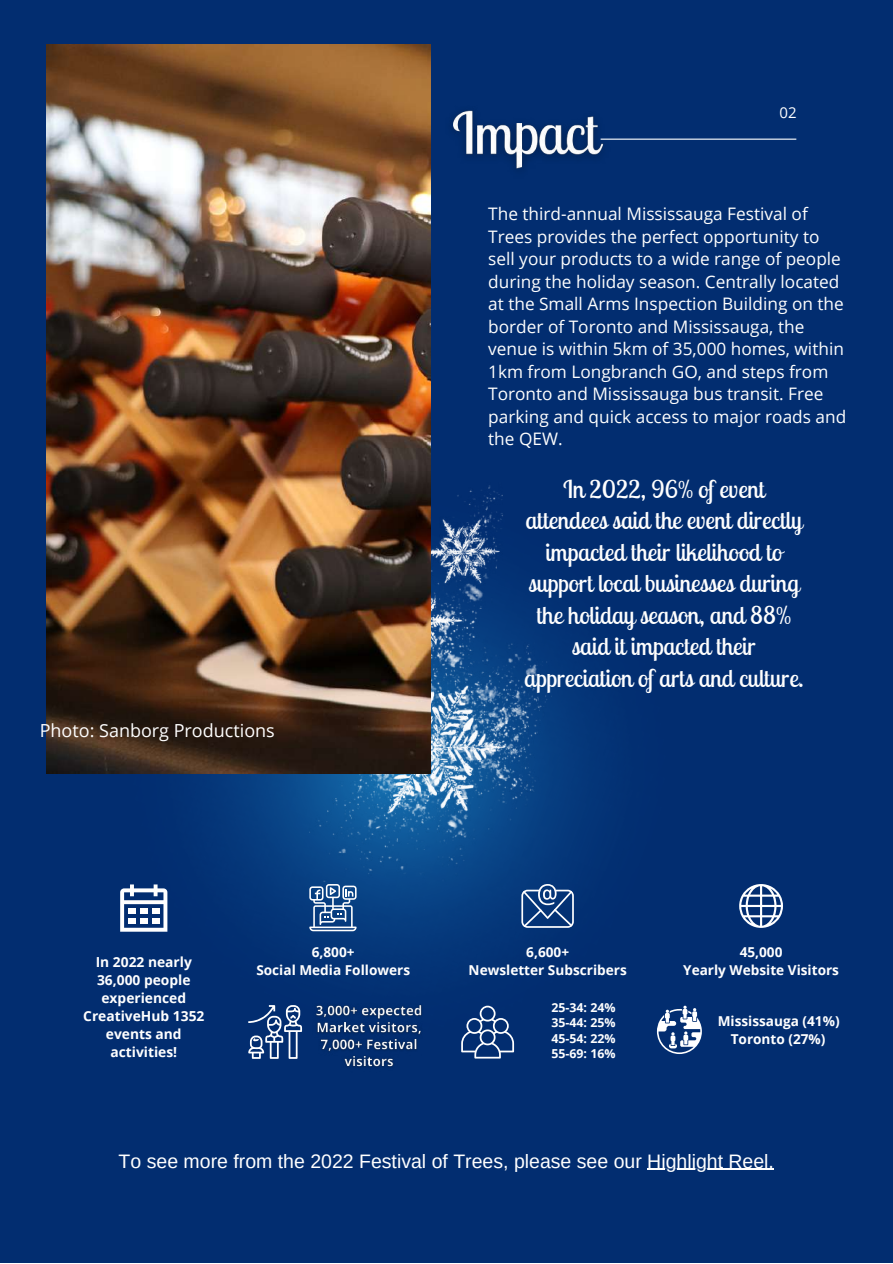
<style>
.page{position:relative;width:893px;height:1264px;background:#fff}
.page>*{position:absolute;margin:0;border:0;box-sizing:border-box;transform-origin:0 0}
.t1{font:24.45px/31.5px "Lobster Two";color:#fefefe;text-align:center}
.t2{font:19.5px "Arimo";color:#fff}
.t3{font:18px "Open Sans";color:#fff}
.t4{font:17.25px/22.5px "Open Sans";color:#fefefe}
.t5{font:15px "Open Sans";color:#fff}
.t6{font:700 13.8px/18px "Open Sans";color:#fff;text-align:center}
.t7{font:700 13.65px/18px "Open Sans";color:#fff;text-align:center}
.t8{font:700 12.3px/15.5px "Open Sans";color:#fff;text-align:justify}
</style>
<div class="page">
<div style="left:0;top:0;width:892px;height:1262px;background:#022d70"></div>
<img style="left:46px;top:350px;width:721px;height:709px">
<img style="left:309px;top:631px;width:242px;height:257px">
<img style="left:452px;top:110px;width:166px;height:60px">
<hr style="left:600px;top:139px;width:196px;height:1px;background:#fff">
<svg style="left:461px;top:1005px;width:53px;height:53px"></svg>
<svg style="left:309px;top:884px;width:47px;height:47px"></svg>
<svg style="left:521px;top:884px;width:52px;height:43px"></svg>
<svg style="left:739px;top:884px;width:44px;height:43px"></svg>
<svg style="left:657px;top:1005px;width:44px;height:49px"></svg>
<svg style="left:248px;top:1005px;width:54px;height:53px"></svg>
<svg style="left:120px;top:884px;width:47px;height:47px"></svg>
<img style="left:430px;top:476px;width:74px;height:281px">
<img style="left:47px;top:45px;width:383px;height:728px">
<hr style="left:647px;top:1168px;width:127px;height:1px;background:#fff">
<img style="left:312px;top:997px;width:114px;height:71px">
<p class="t5" style="left:779px;top:102px;width:19px">02</p>
<p class="t4" style="left:488px;top:202px;width:359px">The third-annual Mississauga Festival of Trees provides the perfect opportunity to sell your products to a wide range of people during the holiday season. Centrally located at the Small Arms Inspection Building on the border of Toronto and Mississauga, the venue is within 5km of 35,000 homes, within 1km from Longbranch GO, and steps from Toronto and Mississauga bus transit. Free parking and quick access to major roads and the QEW.</p>
<p class="t3" style="left:40px;top:718px;width:236px">Photo: Sanborg Productions</p>
<h1 class="t1" style="left:524px;top:473px;width:281px">In 2022, 96% of event attendees said the event directly impacted their likelihood to support local businesses during the holiday season, and 88% said it impacted their appreciation of arts and culture.</h1>
<p class="t6" style="left:83px;top:952px;width:123px">In 2022 nearly<br>36,000 people experienced<br>CreativeHub 1352 events and activities!</p>
<p class="t7" style="left:256px;top:942px;width:155px">6,800+<br>Social Media Followers</p>
<p class="t7" style="left:468px;top:942px;width:160px">6,600+<br>Newsletter Subscribers</p>
<p class="t8" style="left:551px;top:999px;width:65px">25-34: 24% 35-44: 25% 45-54: 22% 55-69: 16%</p>
<p class="t7" style="left:683px;top:942px;width:157px">45,000<br>Yearly Website Visitors</p>
<p class="t7" style="left:717px;top:1011px;width:123px">Mississauga (41%)<br>Toronto (27%)</p>
<p class="t2" style="left:119px;top:1149px;width:656px">To see more from the 2022 Festival of Trees, please see our Highlight Reel.</p>
</div>
